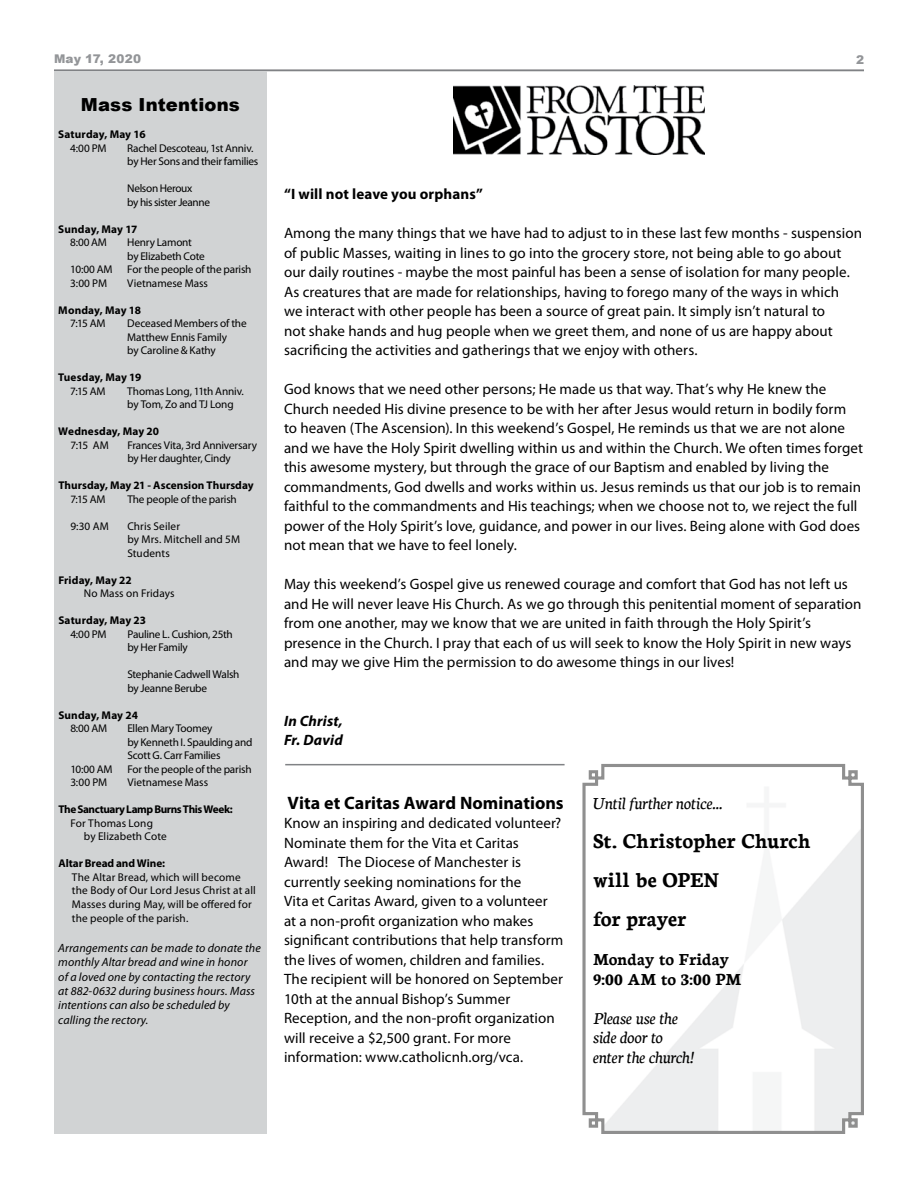
<style>
.page{position:relative;width:918px;height:1188px;background:#fff}
.page>*{position:absolute;margin:0;border:0;box-sizing:border-box;transform-origin:0 0}
.t1{font:700 22.5px/39px "Neuton";letter-spacing:-.005em;color:#000}
.t2{font:italic 18px/19.5px "Neuton";letter-spacing:-.005em;color:#000}
.t3{font:700 18px "Myriad Pro";color:#000}
.t4{font:700 18px/19.5px "Neuton";letter-spacing:-.005em;color:#000}
.t5{font:900 18px "Arial";letter-spacing:.01em;color:#000}
.t6{font:15px/19.5px "Myriad Pro";letter-spacing:.005em;color:#000}
.t7{font:700 15px "Myriad Pro";letter-spacing:.01em;color:#000}
.t8{font:italic 700 15px/19.5px "Myriad Pro";letter-spacing:.01em;color:#000}
.t9{font:italic 12px/14.4px "Myriad Pro";letter-spacing:.01em;color:#000}
.t10{font:900 12px "Arial";letter-spacing:.025em;color:#939598}
.t11{font:11.25px/13.5px "Myriad Pro";letter-spacing:-.01em;color:#000}
.t12{font:700 11.25px "Myriad Pro";color:#000}
.t13{font:11.25px/13.8px "Myriad Pro";letter-spacing:.015em;color:#000}
.t14{font:11.25px/13.5px "Myriad Pro";letter-spacing:.01em;color:#000}
.t15{font:700 11.25px "Myriad Pro";letter-spacing:-.035em;color:#000}
.t16{font:11.25px/13.5px "Myriad Pro";letter-spacing:-.03em;color:#000}
</style>
<div class="page">
<svg style="left:582px;top:764px;width:282px;height:370px"></svg>
<hr style="left:54px;top:70px;width:810px;height:1px;background:#808285">
<div style="left:54px;top:71px;width:213px;height:1063px;background:#d1d3d4"></div>
<img style="left:453px;top:85px;width:252px;height:69px">
<hr style="left:285px;top:764px;width:280px;height:1px;background:#808285">
<p class="t10" style="left:54px;top:50px;width:89px">May 17, 2020</p>
<p class="t5" style="left:81px;top:92px;width:160px">Mass Intentions</p>
<p class="t12" style="left:58px;top:127px;width:89px">Saturday, May 16</p>
<p class="t11" style="left:70px;top:141px;width:38px">4:00 PM</p>
<p class="t11" style="left:127px;top:141px;width:133px">Rachel Descoteau, 1st Anniv. by Her Sons and their families</p>
<p class="t16" style="left:127px;top:182px;width:84px">Nelson Heroux<br>by his sister Jeanne</p>
<p class="t12" style="left:58px;top:222px;width:81px">Sunday, May 17</p>
<p class="t11" style="left:70px;top:236px;width:38px">8:00 AM</p>
<p class="t11" style="left:127px;top:236px;width:79px">Henry Lamont by Elizabeth Cote</p>
<p class="t11" style="left:70px;top:263px;width:44px">10:00 AM</p>
<p class="t11" style="left:127px;top:263px;width:126px">For the people of the parish</p>
<p class="t11" style="left:70px;top:276px;width:38px">3:00 PM</p>
<p class="t11" style="left:127px;top:276px;width:82px">Vietnamese Mass</p>
<p class="t12" style="left:58px;top:303px;width:84px">Monday, May 18</p>
<p class="t11" style="left:70px;top:317px;width:37px">7:15 AM</p>
<p class="t11" style="left:127px;top:317px;width:121px">Deceased Members of the<br>Matthew Ennis Family<br>by Caroline &amp; Kathy</p>
<p class="t12" style="left:58px;top:370px;width:85px">Tuesday, May 19</p>
<p class="t11" style="left:70px;top:384px;width:37px">7:15 AM</p>
<p class="t11" style="left:127px;top:384px;width:118px">Thomas Long, 11th Anniv. by Tom, Zo and TJ Long</p>
<p class="t12" style="left:58px;top:424px;width:102px">Wednesday, May 20</p>
<p class="t11" style="left:70px;top:438px;width:40px">7:15 AM</p>
<p class="t11" style="left:127px;top:438px;width:131px">Frances Vita, 3rd Anniversary by Her daughter, Cindy</p>
<p class="t12" style="left:58px;top:478px;width:197px">Thursday, May 21 - Ascension Thursday</p>
<p class="t11" style="left:70px;top:492px;width:37px">7:15 AM</p>
<p class="t11" style="left:127px;top:492px;width:111px">The people of the parish</p>
<p class="t11" style="left:70px;top:519px;width:40px">9:30 AM</p>
<p class="t14" style="left:127px;top:519px;width:114px">Chris Seiler<br>by Mrs. Mitchell and 5M<br>Students</p>
<p class="t12" style="left:58px;top:573px;width:75px">Friday, May 22</p>
<p class="t14" style="left:84px;top:587px;width:92px">No Mass on Fridays</p>
<p class="t12" style="left:58px;top:613px;width:89px">Saturday, May 23</p>
<p class="t11" style="left:70px;top:627px;width:38px">4:00 PM</p>
<p class="t11" style="left:127px;top:627px;width:107px">Pauline L. Cushion, 25th by Her Family</p>
<p class="t11" style="left:127px;top:668px;width:114px">Stephanie Cadwell Walsh by Jeanne Berube</p>
<p class="t12" style="left:58px;top:708px;width:81px">Sunday, May 24</p>
<p class="t11" style="left:70px;top:722px;width:38px">8:00 AM</p>
<p class="t11" style="left:127px;top:722px;width:127px">Ellen Mary Toomey<br>by Kenneth I. Spaulding and<br>Scott G. Carr Families</p>
<p class="t11" style="left:70px;top:762px;width:44px">10:00 AM</p>
<p class="t11" style="left:127px;top:762px;width:126px">For the people of the parish</p>
<p class="t11" style="left:70px;top:776px;width:38px">3:00 PM</p>
<p class="t11" style="left:127px;top:776px;width:82px">Vietnamese Mass</p>
<p class="t15" style="left:58px;top:802px;width:176px">The Sanctuary Lamp Burns This Week:</p>
<p class="t14" style="left:84px;top:816px;width:84px;text-indent:-14px">For Thomas Long by Elizabeth Cote</p>
<p class="t12" style="left:58px;top:856px;width:108px">Altar Bread and Wine:</p>
<p class="t13" style="left:72px;top:870px;width:186px">The Altar Bread, which will become the Body of Our Lord Jesus Christ at all Masses during May, will be offered for the people of the parish.</p>
<p class="t9" style="left:58px;top:940px;width:204px">Arrangements can be made to donate the monthly Altar bread and wine in honor<br>of a loved one by contacting the rectory at 882-0632 during business hours. Mass intentions can also be scheduled by calling the rectory.</p>
<p class="t10" style="left:856px;top:51px;width:10px">2</p>
<p class="t7" style="left:284px;top:184px;width:200px">“I will not leave you orphans”</p>
<p class="t6" style="left:284px;top:223px;width:580px">Among the many things that we have had to adjust to in these last few months - suspension of public Masses, waiting in lines to go into the grocery store, not being able to go about our daily routines - maybe the most painful has been a sense of isolation for many people.<br>As creatures that are made for relationships, having to forego many of the ways in which<br>we interact with other people has been a source of great pain. It simply isn’t natural to<br>not shake hands and hug people when we greet them, and none of us are happy about sacrificing the activities and gatherings that we enjoy with others.</p>
<p class="t6" style="left:284px;top:379px;width:581px">God knows that we need other persons; He made us that way. That’s why He knew the Church needed His divine presence to be with her after Jesus would return in bodily form<br>to heaven (The Ascension). In this weekend’s Gospel, He reminds us that we are not alone and we have the Holy Spirit dwelling within us and within the Church. We often times forget this awesome mystery, but through the grace of our Baptism and enabled by living the commandments, God dwells and works within us. Jesus reminds us that our job is to remain faithful to the commandments and His teachings; when we choose not to, we reject the full power of the Holy Spirit’s love, guidance, and power in our lives. Being alone with God does not mean that we have to feel lonely.</p>
<p class="t6" style="left:284px;top:574px;width:579px">May this weekend’s Gospel give us renewed courage and comfort that God has not left us and He will never leave His Church. As we go through this penitential moment of separation from one another, may we know that we are united in faith through the Holy Spirit’s presence in the Church. I pray that each of us will seek to know the Holy Spirit in new ways and may we give Him the permission to do awesome things in our lives!</p>
<p class="t8" style="left:284px;top:710px;width:60px">In Christ,<br>Fr. David</p>
<p class="t3" style="left:288px;top:791px;width:278px">Vita et Caritas Award Nominations</p>
<p class="t6" style="left:284px;top:813px;width:281px">Know an inspiring and dedicated volunteer?<br>Nominate them for the Vita et Caritas Award! The Diocese of Manchester is currently seeking nominations for the<br>Vita et Caritas Award, given to a volunteer at a non-profit organization who makes significant contributions that help transform the lives of women, children and families.<br>The recipient will be honored on September 10th at the annual Bishop’s Summer Reception, and the non-profit organization will receive a $2,500 grant. For more information: www.catholicnh.org/vca.</p>
<p class="t2" style="left:593px;top:793px;width:131px">Until further notice...</p>
<h1 class="t1" style="left:593px;top:821px;width:219px">St. Christopher Church will be OPEN<br>for prayer</h1>
<p class="t4" style="left:593px;top:950px;width:150px">Monday to Friday<br>9:00 AM to 3:00 PM</p>
<p class="t2" style="left:593px;top:1008px;width:103px">Please use the side door to enter the church!</p>
</div>
